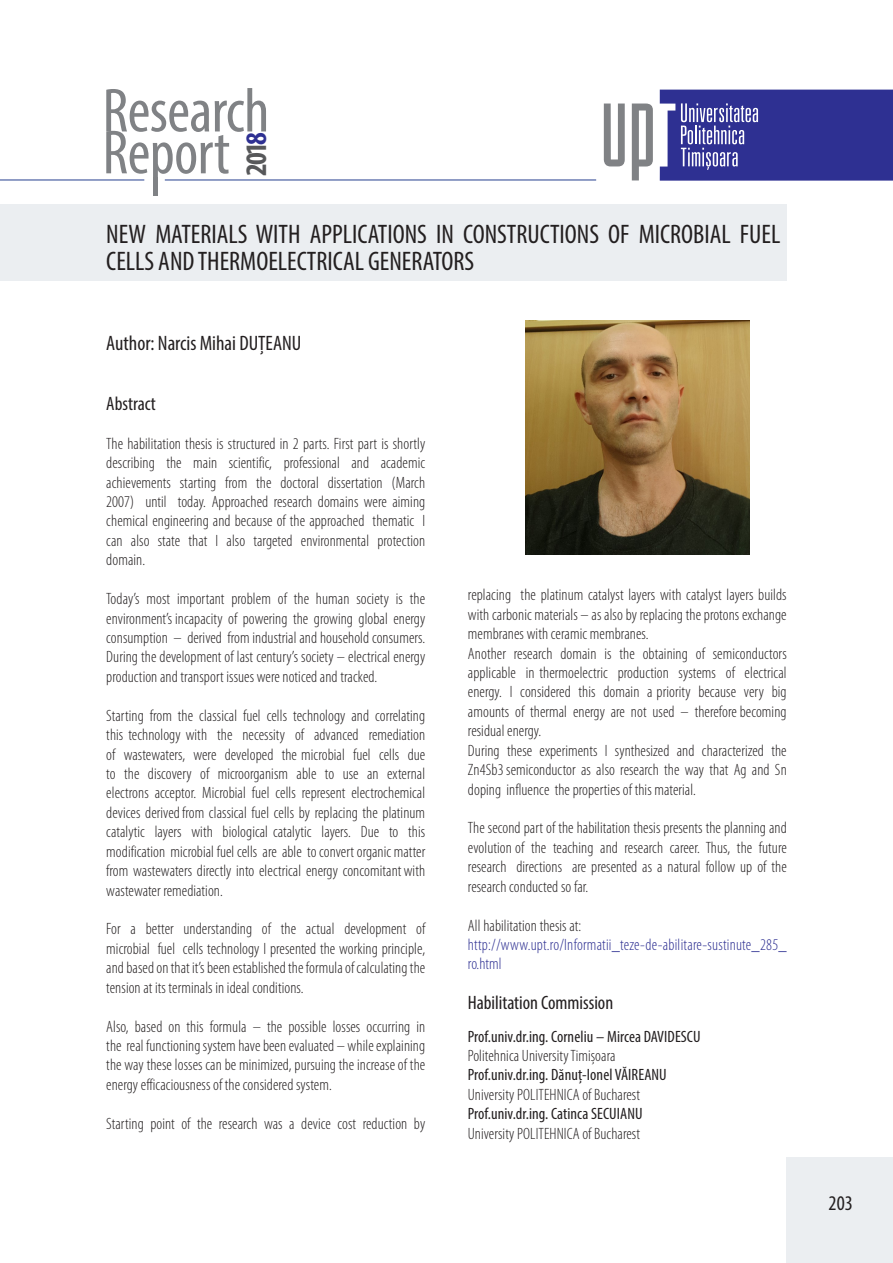
<style>
.page{position:relative;width:893px;height:1263px;background:#fff}
.page>*{position:absolute;margin:0;border:0;box-sizing:border-box;transform-origin:0 0}
.t1{font:condensed 62.7px "Myriad Pro";letter-spacing:-.01em;color:#808285}
.t2{font:700 condensed 29.85px "Myriad Pro";color:#57585a}
.t3{font:condensed 26.85px/26.8px "Myriad Pro";color:#231f20}
.t4{font:condensed 20.85px "Myriad Pro";color:#231f20}
.t5{font:condensed 19.5px "Myriad Pro";color:#231f20}
.t6{font:300 condensed 16.5px/19.5px "Myriad Pro";letter-spacing:.005em;color:#231f20;text-align:justify}
.t7{font:condensed 16.5px "Myriad Pro";letter-spacing:.005em;color:#231f20}
.t8{font:300 condensed 16.5px/19.5px "Myriad Pro";letter-spacing:.015em;color:#2e3092}
.s1{color:#2e3092}
</style>
<div class="page">
<div style="left:787px;top:1157px;width:106px;height:106px;background:#ebeef1"></div>
<div style="left:153px;top:178px;width:5px;height:18px;background:#808285"></div>
<hr style="left:165px;top:180px;width:431px;height:1px;background:#253f8e">
<svg style="left:632px;top:104px;width:21px;height:76px"></svg>
<svg style="left:604px;top:104px;width:21px;height:62px"></svg>
<svg style="left:660px;top:90px;width:233px;height:91px;background:#41439c"></svg>
<hr style="left:0;top:180px;width:144px;height:1px;background:#253f8e">
<div style="left:0;top:204px;width:787px;height:77px;background:#ebeef1"></div>
<img style="left:525px;top:320px;width:225px;height:234px">
<h1 class="t1" style="left:103px;top:73px;width:168px">Research</h1>
<h1 class="t1" style="left:103px;top:115px;width:129px">Report</h1>
<h2 class="t2" style="left:238px;top:176px;width:45px;rotate:-90deg">201<span class="s1">8</span></h2>
<p class="t3" style="left:106px;top:220px;width:675px">NEW MATERIALS WITH APPLICATIONS IN CONSTRUCTIONS OF MICROBIAL FUEL<br>CELLS AND THERMOELECTRICAL GENERATORS</p>
<p class="t4" style="left:106px;top:330px;width:197px">Author: Narcis Mihai DUȚEANU</p>
<p class="t5" style="left:106px;top:392px;width:51px">Abstract</p>
<p class="t6" style="left:106px;top:434px;width:320px">The habilitation thesis is structured in 2 parts. First part is shortly describing the main scientific, professional and academic achievements starting from the doctoral dissertation (March 2007) until today. Approached research domains were aiming chemical engineering and because of the approached thematic I can also state that I also targeted environmental protection domain.</p>
<p class="t6" style="left:106px;top:589px;width:320px">Today’s most important problem of the human society is the environment’s incapacity of powering the growing global energy consumption – derived from industrial and household consumers.<br>During the development of last century’s society – electrical energy production and transport issues were noticed and tracked.</p>
<p class="t6" style="left:106px;top:706px;width:320px">Starting from the classical fuel cells technology and correlating this technology with the necessity of advanced remediation of wastewaters, were developed the microbial fuel cells due to the discovery of microorganism able to use an external electrons acceptor. Microbial fuel cells represent electrochemical devices derived from classical fuel cells by replacing the platinum catalytic layers with biological catalytic layers. Due to this modification microbial fuel cells are able to convert organic matter from wastewaters directly into electrical energy concomitant with wastewater remediation.</p>
<p class="t6" style="left:106px;top:920px;width:320px">For a better understanding of the actual development of microbial fuel cells technology I presented the working principle, and based on that it’s been established the formula of calculating the tension at its terminals in ideal conditions.</p>
<p class="t6" style="left:106px;top:1017px;width:320px">Also, based on this formula – the possible losses occurring in the real functioning system have been evaluated – while explaining the way these losses can be minimized, pursuing the increase of the energy efficaciousness of the considered system.</p>
<p class="t6" style="left:106px;top:1114px;width:320px">Starting point of the research was a device cost reduction by</p>
<p class="t6" style="left:468px;top:585px;width:320px">replacing the platinum catalyst layers with catalyst layers builds with carbonic materials – as also by replacing the protons exchange membranes with ceramic membranes.</p>
<p class="t6" style="left:468px;top:644px;width:320px">Another research domain is the obtaining of semiconductors applicable in thermoelectric production systems of electrical energy. I considered this domain a priority because very big amounts of thermal energy are not used – therefore becoming residual energy.</p>
<p class="t6" style="left:468px;top:741px;width:320px">During these experiments I synthesized and characterized the Zn4Sb3 semiconductor as also research the way that Ag and Sn doping influence the properties of this material.</p>
<p class="t6" style="left:468px;top:819px;width:320px">The second part of the habilitation thesis presents the planning and evolution of the teaching and research career. Thus, the future research directions are presented as a natural follow up of the research conducted so far.</p>
<p class="t6" style="left:468px;top:916px;width:115px">All habilitation thesis at:</p>
<p class="t8" style="left:468px;top:935px;width:320px">http://www.upt.ro/Informatii_teze-de-abilitare-sustinute_285_ ro.html</p>
<p class="t5" style="left:468px;top:990px;width:147px">Habilitation Commission</p>
<p class="t7" style="left:468px;top:1026px;width:234px">Prof.univ.dr.ing. Corneliu – Mircea DAVIDESCU</p>
<p class="t6" style="left:468px;top:1046px;width:149px">Politehnica University Timișoara</p>
<p class="t7" style="left:468px;top:1065px;width:201px">Prof.univ.dr.ing. Dănuț-Ionel VĂIREANU</p>
<p class="t6" style="left:468px;top:1085px;width:174px">University POLITEHNICA of Bucharest</p>
<p class="t7" style="left:468px;top:1104px;width:176px">Prof.univ.dr.ing. Catinca SECUIANU</p>
<p class="t6" style="left:468px;top:1124px;width:174px">University POLITEHNICA of Bucharest</p>
<p class="t4" style="left:828px;top:1191px;width:26px">203</p>
</div>
